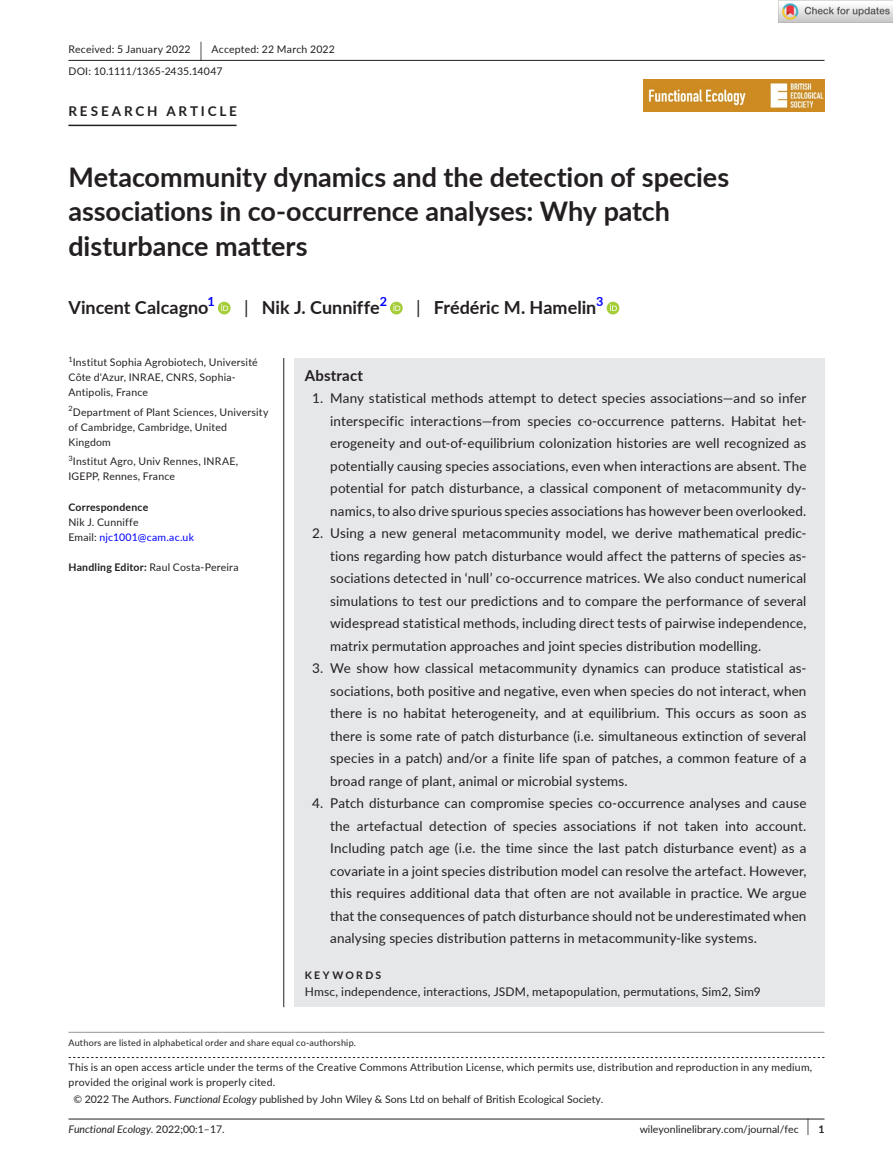
<style>
.page{position:relative;width:893px;height:1174px;background:#fff}
.page>*{position:absolute;margin:0;border:0;box-sizing:border-box;transform-origin:0 0}
.t1{font:700 27px/34.5px "Lato";letter-spacing:-.005em;color:#231f20}
.t2{font:700 18px "Lato";color:#231f20}
.t3{font:700 15px "Lato";letter-spacing:.015em;color:#231f20}
.t4{font:13.5px/22.5px "Lato";letter-spacing:.01em;color:#231f20;text-align:justify}
.t5{font:700 13.5px "Lato";letter-spacing:.21em;color:#231f20}
.t6{font:700 12.6px "Lato";color:#00f}
.t7{font:12px "Lato";letter-spacing:.015em;color:#231f20}
.t8{font:10.5px/15px "Lato";letter-spacing:.015em;color:#231f20}
.t9{font:italic 10.5px "Lato";color:#231f20}
.t10{font:700 10.5px "Lato";letter-spacing:.02em;color:#231f20}
.t11{font:700 10.5px "Lato";letter-spacing:.22em;color:#231f20}
.t12{font:9px "Lato";letter-spacing:.025em;color:#231f20}
.t13{font:7.35px "Lato";color:#231f20}
.s1{font-size:19.65px}
.s2{font-weight:400}
.s3{color:#00f}
.s4{font-weight:700}
.s5{font-style:italic}
.s6{font-style:normal}
.s7{font-size:17.4px}
</style>
<div class="page">
<hr style="left:68px;top:1118px;width:756px;height:1px;background:#231f20">
<img style="left:644px;top:79px;width:180px;height:33px">
<hr style="left:68px;top:60px;width:756px;height:1px;background:#231f20">
<hr style="left:68px;top:125px;width:169px;height:1px;background:#231f20">
<div style="left:218px;top:302px;width:13px;height:12px;background:#a5cd39;border-radius:50%"></div>
<svg style="left:221px;top:304px;width:7px;height:7px"></svg>
<svg style="left:390px;top:302px;width:13px;height:12px"></svg>
<svg style="left:393px;top:304px;width:7px;height:7px"></svg>
<div style="left:607px;top:302px;width:12px;height:12px;background:#a5cd39;border-radius:50%"></div>
<svg style="left:610px;top:304px;width:7px;height:7px"></svg>
<hr style="left:68px;top:1032px;width:756px;height:1px;background:#939598">
<div style="left:294px;top:358px;width:530px;height:648px;background:#e6e7e9"></div>
<hr style="left:283px;top:358px;width:1px;height:649px;background:#231f20">
<svg style="left:69px;top:1057px;width:755px;height:1px"></svg>
<img style="left:779px;top:0;width:114px;height:23px">
<p class="t8" style="left:68px;top:38px;width:268px;line-height:21.8px">Received: 5 January 2022 <span class="s1">|</span> Accepted: 22 March 2022<br>DOI: 10.1111/1365-2435.14047</p>
<p class="t5" style="left:68px;top:101px;width:170px">RESEARCH ARTICLE</p>
<h1 class="t1" style="left:68px;top:159px;width:662px">Metacommunity dynamics and the detection of species associations in co-occurrence analyses: Why patch disturbance matters</h1>
<h2 class="t2" style="left:68px;top:295px;width:142px">Vincent Calcagno</h2>
<p class="t6" style="left:208px;top:292px;width:9px">1</p>
<h2 class="t2" style="left:244px;top:295px;width:137px"><span class="s2">|</span> Nik J. Cunniffe</h2>
<p class="t6" style="left:380px;top:292px;width:9px">2</p>
<h2 class="t2" style="left:416px;top:295px;width:182px"><span class="s2">|</span> Frédéric M. Hamelin</h2>
<p class="t6" style="left:596px;top:292px;width:9px">3</p>
<p class="t13" style="left:68px;top:354px;width:6px">1</p>
<p class="t8" style="left:68px;top:355px;width:191px;text-indent:4px">Institut Sophia Agrobiotech, Université<br>Côte d'Azur, INRAE, CNRS, Sophia-<br>Antipolis, France</p>
<p class="t8" style="left:68px;top:404px;width:202px"><sup>2</sup>Department of Plant Sciences, University of Cambridge, Cambridge, United<br>Kingdom</p>
<p class="t8" style="left:68px;top:454px;width:171px"><sup>3</sup>Institut Agro, Univ Rennes, INRAE,<br>IGEPP, Rennes, France</p>
<p class="t10" style="left:68px;top:499px;width:81px">Correspondence</p>
<p class="t8" style="left:68px;top:514px;width:127px">Nik J. Cunniffe<br>Email: <span class="s3">njc1001@cam.ac.uk</span></p>
<p class="t8" style="left:68px;top:559px;width:172px"><span class="s4">Handling Editor:</span> Raul Costa-Pereira</p>
<p class="t3" style="left:305px;top:364px;width:60px">Abstract</p>
<p class="t4" style="left:330px;top:386px;width:478px;text-indent:-18px">1. Many statistical methods attempt to detect species associations—and so infer interspecific interactions—from species co-occurrence patterns. Habitat het&shy;erogeneity and out-of-equilibrium colonization histories are well recognized as potentially causing species associations, even when interactions are absent. The potential for patch disturbance, a classical component of metacommunity dy&shy;namics, to also drive spurious species associations has however been overlooked.</p>
<p class="t4" style="left:330px;top:521px;width:478px;text-indent:-18px">2. Using a new general metacommunity model, we derive mathematical predic&shy;tions regarding how patch disturbance would affect the patterns of species as&shy;sociations detected in ‘null’ co-occurrence matrices. We also conduct numerical simulations to test our predictions and to compare the performance of several widespread statistical methods, including direct tests of pairwise independence, matrix permutation approaches and joint species distribution modelling.</p>
<p class="t4" style="left:330px;top:656px;width:478px;text-indent:-18px">3. We show how classical metacommunity dynamics can produce statistical as&shy;sociations, both positive and negative, even when species do not interact, when there is no habitat heterogeneity, and at equilibrium. This occurs as soon as there is some rate of patch disturbance (i.e. simultaneous extinction of several species in a patch) and/or a finite life span of patches, a common feature of a broad range of plant, animal or microbial systems.</p>
<p class="t4" style="left:330px;top:791px;width:478px;text-indent:-18px">4. Patch disturbance can compromise species co-occurrence analyses and cause the artefactual detection of species associations if not taken into account.<br>Including patch age (i.e. the time since the last patch disturbance event) as a covariate in a joint species distribution model can resolve the artefact. However, this requires additional data that often are not available in practice. We argue that the consequences of patch disturbance should not be underestimated when analysing species distribution patterns in metacommunity-like systems.</p>
<p class="t11" style="left:305px;top:967px;width:78px">KEYWORDS</p>
<p class="t7" style="left:305px;top:982px;width:457px">Hmsc, independence, interactions, JSDM, metapopulation, permutations, Sim2, Sim9</p>
<p class="t12" style="left:68px;top:1036px;width:289px">Authors are listed in alphabetical order and share equal co-authorship.</p>
<p class="t8" style="left:69px;top:1059px;width:745px">This is an open access article under the terms of the Creative Commons Attribution License, which permits use, distribution and reproduction in any medium, provided the original work is properly cited.</p>
<p class="t8" style="left:73px;top:1091px;width:532px">© 2022 The Authors. <span class="s5">Functional Ecology</span> published by John Wiley &amp; Sons Ltd on behalf of British Ecological Society.</p>
<p class="t9" style="left:68px;top:1121px;width:158px">Functional Ecology. <span class="s6">2022;00:1–17.</span></p>
<p class="t8" style="left:640px;top:1121px;width:186px">wileyonlinelibrary.com/journal/fec <span class="s7">|</span> <span class="s4">1</span></p>
</div>
